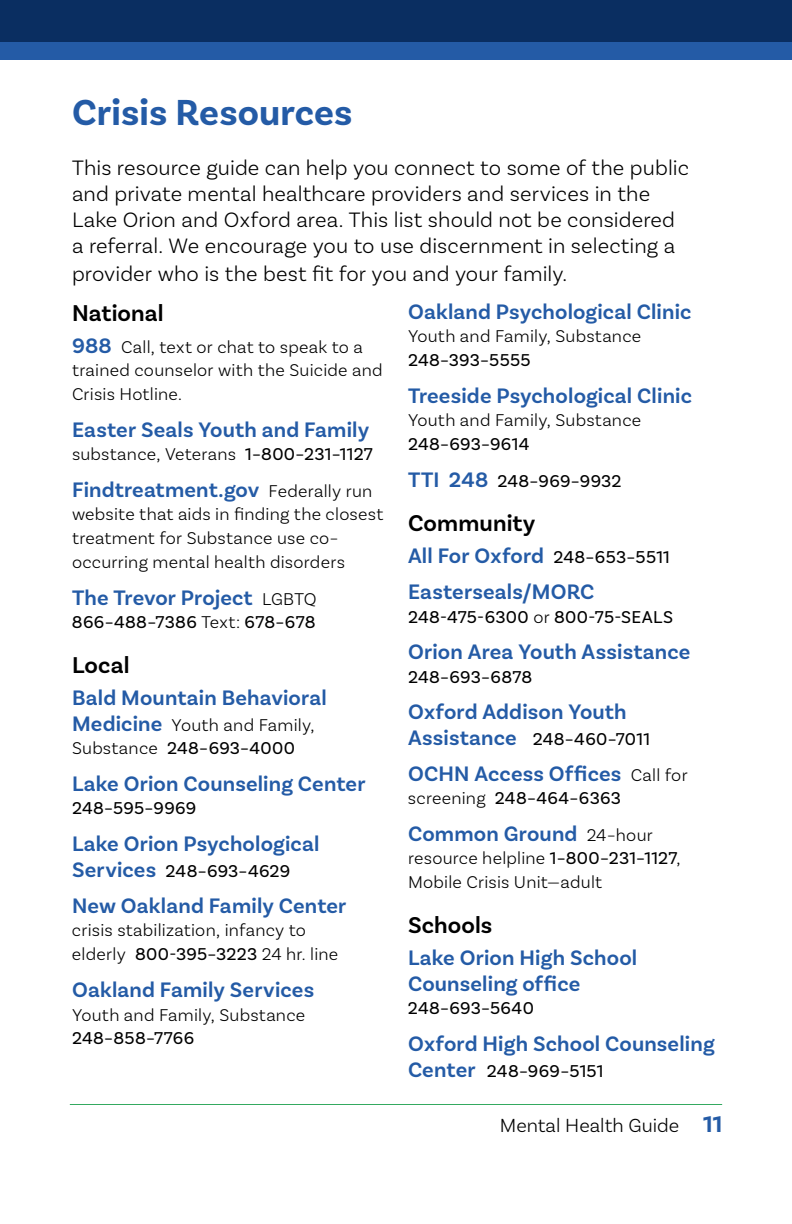
<style>
.page{position:relative;width:792px;height:1224px;background:#fff}
.page>*{position:absolute;margin:0;border:0;box-sizing:border-box;transform-origin:0 0}
.t1{font:700 38px "Basic Sans";letter-spacing:.005em;color:#245ba6}
.t2{font:600 24px "Basic Sans";letter-spacing:.005em;color:#000}
.t3{font:600 22px/36px "Basic Sans";letter-spacing:.01em;color:#245ba6}
.t4{font:300 22px/26px "Basic Sans";letter-spacing:.005em;color:#000}
.t5{font:300 20px "Basic Sans";color:#000}
.t6{font:300 18px/24px "Basic Sans";letter-spacing:.015em;color:#000}
.t7{font:18px/36px "Basic Sans";letter-spacing:.015em;color:#000}
.s1{font-weight:600;font-size:22px;color:#245ba6}
.s2{font-weight:400}
.s3{font-weight:300;font-size:18px;color:#000}
.s4{font-weight:300}
.s5{font-weight:400;font-size:18px;color:#000}
.s6{font-weight:700;font-size:24px;color:#245ba6}
</style>
<div class="page">
<div style="left:0;top:0;width:792px;height:60px;background:#0a2e61"></div>
<div style="left:0;top:42px;width:792px;height:18px;background:#245ba6"></div>
<hr style="left:70px;top:1104px;width:652px;height:1px;background:#34a960">
<h1 class="t1" style="left:72px;top:89px;width:282px">Crisis Resources</h1>
<p class="t4" style="left:72px;top:154px;width:619px">This resource guide can help you connect to some of the public and private mental healthcare providers and services in the Lake Orion and Oxford area. This list should not be considered a referral. We encourage you to use discernment in selecting a</p>
<p class="t4" style="left:72px;top:260px;width:497px">provider who is the best fit for you and your family.</p>
<p class="t2" style="left:72px;top:298px;width:93px">National</p>
<p class="t6" style="left:72px;top:334px;width:312px"><span class="s1">988</span> Call, text or chat to speak to a trained counselor with the Suicide and<br>Crisis Hotline.</p>
<p class="t3" style="left:72px;top:411px;width:299px">Easter Seals Youth and Family</p>
<p class="t6" style="left:72px;top:442px;width:303px">substance, Veterans <span class="s2">1–800–231–1127</span></p>
<p class="t3" style="left:72px;top:471px;width:302px">Findtreatment.gov <span class="s3">Federally run</span></p>
<p class="t6" style="left:72px;top:502px;width:313px">website that aids in finding the closest treatment for Substance use co– occurring mental health disorders</p>
<p class="t3" style="left:72px;top:579px;width:246px">The Trevor Project <span class="s3">LGBTQ</span></p>
<p class="t7" style="left:72px;top:604px;width:245px">866–488–7386 <span class="s4">Text:</span> 678–678</p>
<p class="t2" style="left:72px;top:650px;width:59px">Local</p>
<p class="t3" style="left:72px;top:679px;width:256px">Bald Mountain Behavioral</p>
<p class="t6" style="left:72px;top:712px;width:244px"><span class="s1">Medicine</span> Youth and Family,<br>Substance <span class="s2">248–693–4000</span></p>
<p class="t3" style="left:72px;top:765px;width:295px">Lake Orion Counseling Center</p>
<p class="t7" style="left:72px;top:790px;width:126px">248–595–9969</p>
<p class="t3" style="left:72px;top:825px;width:249px">Lake Orion Psychological</p>
<p class="t7" style="left:72px;top:852px;width:220px"><span class="s1">Services</span> 248–693–4629</p>
<p class="t3" style="left:72px;top:887px;width:276px">New Oakland Family Center</p>
<p class="t6" style="left:72px;top:918px;width:268px">crisis stabilization, infancy to elderly <span class="s2">800-395–3223</span> 24 hr. line</p>
<p class="t3" style="left:72px;top:971px;width:244px">Oakland Family Services</p>
<p class="t6" style="left:72px;top:1002px;width:235px">Youth and Family, Substance</p>
<p class="t7" style="left:72px;top:1020px;width:124px">248–858–7766</p>
<p class="t3" style="left:408px;top:293px;width:285px">Oakland Psychological Clinic</p>
<p class="t6" style="left:408px;top:324px;width:235px">Youth and Family, Substance</p>
<p class="t7" style="left:408px;top:342px;width:124px">248–393–5555</p>
<p class="t3" style="left:408px;top:377px;width:285px">Treeside Psychological Clinic</p>
<p class="t6" style="left:408px;top:408px;width:235px">Youth and Family, Substance</p>
<p class="t7" style="left:408px;top:426px;width:215px">248–693–9614<br><span class="s1">TTI 248</span> 248–969–9932</p>
<p class="t2" style="left:408px;top:508px;width:129px">Community</p>
<p class="t3" style="left:408px;top:537px;width:263px">All For Oxford <span class="s5">248–653–5511<br></span>Easterseals/MORC</p>
<p class="t7" style="left:408px;top:598px;width:267px">248-475-6300 <span class="s4">or</span> 800-75-SEALS</p>
<p class="t3" style="left:408px;top:633px;width:284px">Orion Area Youth Assistance</p>
<p class="t7" style="left:408px;top:658px;width:126px">248–693–6878</p>
<p class="t3" style="left:408px;top:693px;width:220px">Oxford Addison Youth</p>
<p class="t7" style="left:408px;top:720px;width:244px"><span class="s1">Assistance</span> 248–460–7011</p>
<p class="t3" style="left:408px;top:755px;width:281px">OCHN Access Offices <span class="s3">Call for</span></p>
<p class="t7" style="left:408px;top:780px;width:215px"><span class="s4">screening</span> 248–464–6363</p>
<p class="t3" style="left:408px;top:815px;width:246px">Common Ground <span class="s3">24–hour</span></p>
<p class="t6" style="left:408px;top:846px;width:274px">resource helpline <span class="s2">1–800–231–1127</span>,<br>Mobile Crisis Unit—adult</p>
<p class="t2" style="left:408px;top:910px;width:86px">Schools</p>
<p class="t3" style="left:408px;top:944px;width:231px;line-height:26px">Lake Orion High School<br>Counseling office</p>
<p class="t7" style="left:408px;top:990px;width:127px">248–693–5640</p>
<p class="t3" style="left:408px;top:1025px;width:308px">Oxford High School Counseling</p>
<p class="t7" style="left:408px;top:1052px;width:197px"><span class="s1">Center</span> 248–969–5151</p>
<p class="t5" style="left:500px;top:1113px;width:224px">Mental Health Guide <span class="s6">11</span></p>
</div>
